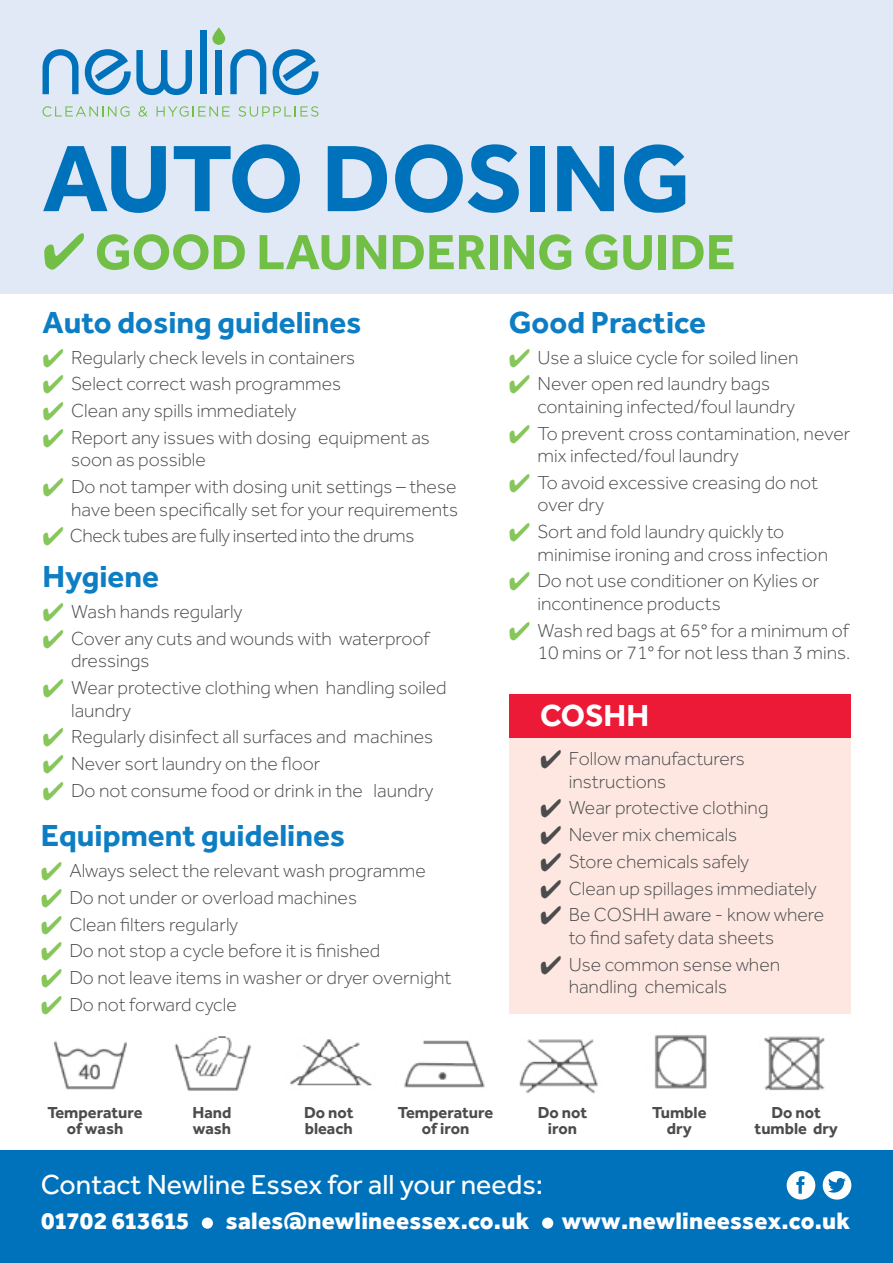
<style>
.page{position:relative;width:893px;height:1263px;background:#fff}
.page>*{position:absolute;margin:0;border:0;box-sizing:border-box;transform-origin:0 0}
.t1{font:700 97.5px "Effra";color:#0072bc}
.t2{font:700 51px "Effra";color:#71bf44}
.t3{font:700 31.5px "Effra";color:#0d7ec3}
.t4{font:700 31.5px "Effra";letter-spacing:-.005em;color:#fff}
.t5{font:28.5px "Effra";color:#fff}
.t6{font:800 24.6px "Effra";letter-spacing:.01em;color:#fff}
.t7{font:300 19.5px/22.5px "Effra";color:#4b4c4d}
.t8{font:300 19.5px "Effra";letter-spacing:-.02em;color:#4b4c4d}
.t9{font:700 16.5px/16.5px "Effra";color:#4b4c4d;text-align:center}
.s1{color:#86c65a}
</style>
<div class="page">
<div style="left:0;top:0;width:893px;height:293px;background:#e1e9f6"></div>
<svg style="left:43px;top:49px;width:36px;height:45px"></svg>
<svg style="left:230px;top:49px;width:36px;height:45px"></svg>
<div style="left:200px;top:30px;width:6px;height:64px;background:#0072bc"></div>
<div style="left:216px;top:50px;width:6px;height:44px;background:#0072bc"></div>
<svg style="left:212px;top:27px;width:13px;height:18px"></svg>
<svg style="left:85px;top:49px;width:107px;height:46px"></svg>
<svg style="left:273px;top:49px;width:45px;height:46px"></svg>
<svg style="left:43px;top:106px;width:87px;height:11px"></svg>
<svg style="left:139px;top:106px;width:8px;height:11px"></svg>
<svg style="left:157px;top:106px;width:73px;height:11px"></svg>
<svg style="left:238px;top:106px;width:80px;height:11px"></svg>
<div style="left:0;top:1150px;width:893px;height:113px;background:#0072bc"></div>
<svg style="left:823px;top:1171px;width:28px;height:28px"></svg>
<svg style="left:787px;top:1171px;width:28px;height:28px"></svg>
<div style="left:202px;top:1217px;width:11px;height:12px;background:#fff;border-radius:50%"></div>
<div style="left:542px;top:1217px;width:11px;height:12px;background:#fff;border-radius:50%"></div>
<div style="left:509px;top:694px;width:341px;height:319px;background:#fde7e0"></div>
<div style="left:509px;top:694px;width:341px;height:44px;background:#ed1a37"></div>
<img style="left:54px;top:1041px;width:73px;height:49px">
<img style="left:290px;top:1039px;width:82px;height:47px">
<img style="left:654px;top:1035px;width:53px;height:54px">
<img style="left:174px;top:1036px;width:77px;height:55px">
<img style="left:519px;top:1039px;width:79px;height:55px">
<img style="left:404px;top:1040px;width:81px;height:48px">
<img style="left:764px;top:1036px;width:61px;height:55px">
<h1 class="t1" style="left:43px;top:119px;width:650px">AUTO DOSING</h1>
<h2 class="t2" style="left:43px;top:221px;width:694px">✔ GOOD LAUNDERING GUIDE</h2>
<h3 class="t3" style="left:43px;top:303px;width:320px">Auto dosing guidelines</h3>
<p class="t7" style="left:43px;top:346px;width:314px"><span class="s1">✔</span> Regularly check levels in containers</p>
<p class="t7" style="left:43px;top:372px;width:300px"><span class="s1">✔</span> Select correct wash programmes</p>
<p class="t7" style="left:43px;top:399px;width:256px"><span class="s1">✔</span> Clean any spills immediately</p>
<p class="t7" style="left:71px;top:426px;width:360px;text-indent:-29px"><span class="s1">✔</span> Report any issues with dosing equipment as soon as possible</p>
<p class="t7" style="left:43px;top:475px;width:417px;text-align:right"><span class="s1">✔</span> Do not tamper with dosing unit settings – these have been specifically set for your requirements</p>
<p class="t8" style="left:43px;top:525px;width:373px"><span class="s1">✔</span> Check tubes are fully inserted into the drums</p>
<h3 class="t3" style="left:43px;top:557px;width:118px">Hygiene</h3>
<p class="t7" style="left:43px;top:600px;width:201px"><span class="s1">✔</span> Wash hands regularly</p>
<p class="t7" style="left:71px;top:627px;width:360px;text-indent:-29px"><span class="s1">✔</span> Cover any cuts and wounds with waterproof dressings</p>
<p class="t7" style="left:71px;top:676px;width:377px;text-indent:-29px"><span class="s1">✔</span> Wear protective clothing when handling soiled laundry</p>
<p class="t7" style="left:43px;top:725px;width:392px"><span class="s1">✔</span> Regularly disinfect all surfaces and machines</p>
<p class="t7" style="left:43px;top:752px;width:279px"><span class="s1">✔</span> Never sort laundry on the floor</p>
<p class="t7" style="left:43px;top:779px;width:393px"><span class="s1">✔</span> Do not consume food or drink in the laundry</p>
<h3 class="t3" style="left:41px;top:816px;width:306px">Equipment guidelines</h3>
<p class="t7" style="left:41px;top:859px;width:386px"><span class="s1">✔</span> Always select the relevant wash programme</p>
<p class="t7" style="left:41px;top:886px;width:318px"><span class="s1">✔</span> Do not under or overload machines</p>
<p class="t7" style="left:41px;top:913px;width:199px"><span class="s1">✔</span> Clean filters regularly</p>
<p class="t7" style="left:41px;top:939px;width:341px"><span class="s1">✔</span> Do not stop a cycle before it is finished</p>
<p class="t7" style="left:41px;top:966px;width:412px"><span class="s1">✔</span> Do not leave items in washer or dryer overnight</p>
<p class="t7" style="left:41px;top:993px;width:198px"><span class="s1">✔</span> Do not forward cycle</p>
<h3 class="t3" style="left:509px;top:303px;width:199px">Good Practice</h3>
<p class="t7" style="left:509px;top:346px;width:291px"><span class="s1">✔</span> Use a sluice cycle for soiled linen</p>
<p class="t7" style="left:537px;top:372px;width:259px;text-indent:-29px"><span class="s1">✔</span> Never open red laundry bags containing infected/foul laundry</p>
<p class="t7" style="left:537px;top:422px;width:314px;text-indent:-29px"><span class="s1">✔</span> To prevent cross contamination, never mix infected/foul laundry</p>
<p class="t7" style="left:537px;top:471px;width:282px;text-indent:-29px"><span class="s1">✔</span> To avoid excessive creasing do not over dry</p>
<p class="t7" style="left:537px;top:520px;width:292px;text-indent:-29px"><span class="s1">✔</span> Sort and fold laundry quickly to minimise ironing and cross infection</p>
<p class="t7" style="left:537px;top:569px;width:283px;text-indent:-29px"><span class="s1">✔</span> Do not use conditioner on Kylies or incontinence products</p>
<p class="t7" style="left:509px;top:619px;width:343px;text-align:right"><span class="s1">✔</span> Wash red bags at 65° for a minimum of<br>10 mins or 71° for not less than 3 mins.</p>
<h3 class="t4" style="left:540px;top:696px;width:110px">COSHH</h3>
<p class="t7" style="left:569px;top:747px;width:178px;text-indent:-29px">✔ Follow manufacturers instructions</p>
<p class="t7" style="left:540px;top:797px;width:230px">✔ Wear protective clothing</p>
<p class="t7" style="left:540px;top:823px;width:199px">✔ Never mix chemicals</p>
<p class="t7" style="left:540px;top:850px;width:211px">✔ Store chemicals safely</p>
<p class="t7" style="left:540px;top:877px;width:278px">✔ Clean up spillages immediately</p>
<p class="t7" style="left:569px;top:904px;width:257px;text-indent:-29px">✔ Be COSHH aware - know where to find safety data sheets</p>
<p class="t7" style="left:569px;top:953px;width:213px;text-indent:-29px">✔ Use common sense when handling chemicals</p>
<p class="t9" style="left:47px;top:1104px;width:97px">Temperature of wash</p>
<p class="t9" style="left:192px;top:1104px;width:40px;text-align:left">Hand wash</p>
<p class="t9" style="left:304px;top:1104px;width:51px;text-align:left">Do not bleach</p>
<p class="t9" style="left:398px;top:1104px;width:97px">Temperature of iron</p>
<p class="t9" style="left:538px;top:1104px;width:51px">Do not iron</p>
<p class="t9" style="left:652px;top:1104px;width:56px">Tumble dry</p>
<p class="t9" style="left:755px;top:1104px;width:85px">Do not tumble dry</p>
<h3 class="t5" style="left:41px;top:1167px;width:504px">Contact Newline Essex for all your needs:</h3>
<p class="t6" style="left:41px;top:1205px;width:150px">01702 613615</p>
<p class="t6" style="left:226px;top:1205px;width:305px">sales@newlineessex.co.uk</p>
<p class="t6" style="left:562px;top:1205px;width:290px">www.newlineessex.co.uk</p>
</div>
